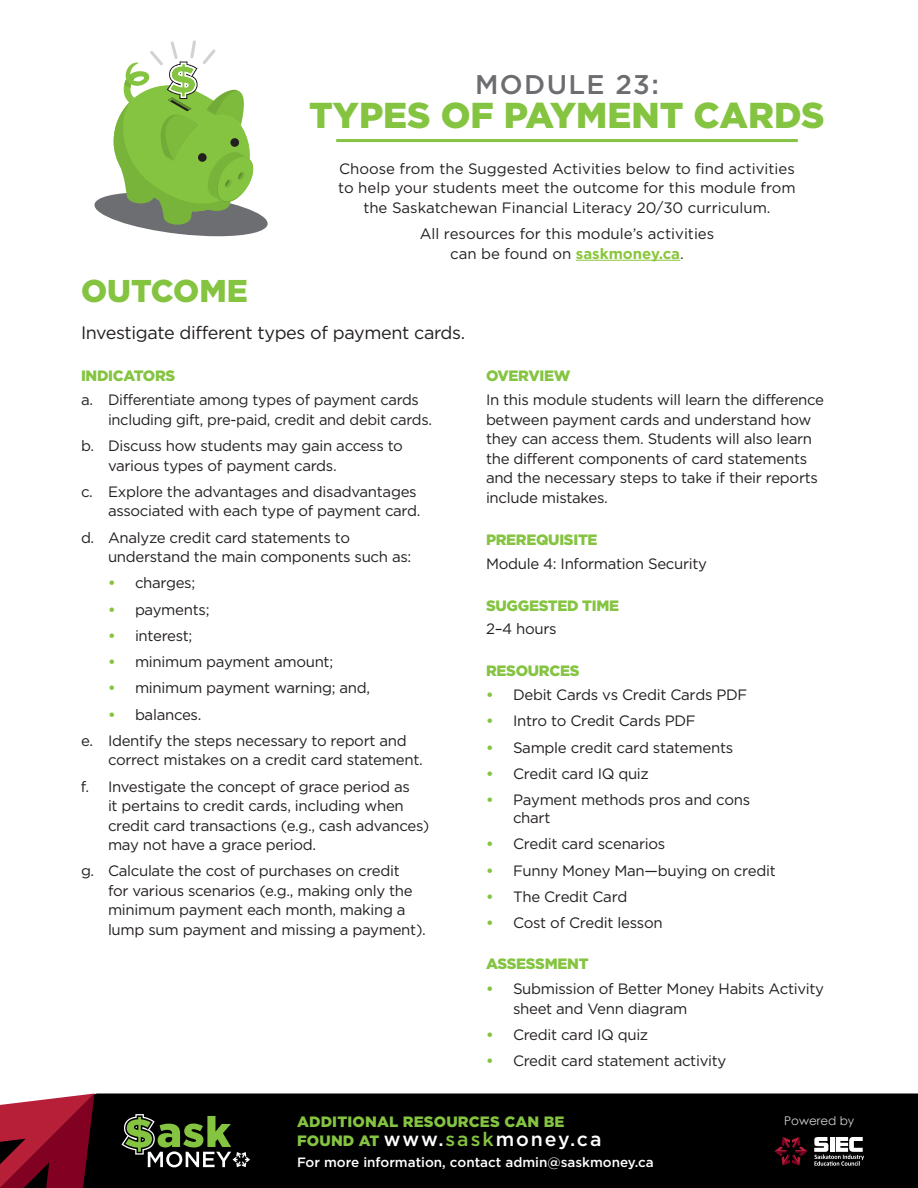
<style>
.page{position:relative;width:918px;height:1188px;background:#fff}
.page>*{position:absolute;margin:0;border:0;box-sizing:border-box;transform-origin:0 0}
.t1{font:900 36px "Gotham";color:#84c440}
.t2{font:900 31.5px "Gotham";color:#84c440}
.t3{font:500 27px "Gotham";letter-spacing:.05em;color:#6c6d70}
.t4{font:500 19.5px "Gotham";letter-spacing:.1em;color:#fff}
.t5{font:18px "Gotham";letter-spacing:-.02em;color:#231f20}
.t6{font:15px/19.5px "Gotham";letter-spacing:-.02em;color:#231f20}
.t7{font:15px/19.5px "Gotham";color:#231f20;text-align:center}
.t8{font:900 15px "Gotham";letter-spacing:-.02em;color:#84c440}
.t9{font:900 15px "Gotham";letter-spacing:.01em;color:#84c440}
.t10{font:500 13.5px "Gotham";color:#fff}
.t11{font:12px "Century Gothic";color:#d1d2d4}
.s1{font-weight:700;color:#8bc63e}
.s2{font-weight:700;color:#84c440}
.s3{font-weight:900;font-size:15px;color:#84c440}
.s4{color:#84c440}
</style>
<div class="page">
<div style="left:94px;top:1094px;width:824px;height:94px;background:#000001"></div>
<svg style="left:0;top:1094px;width:94px;height:94px"></svg>
<svg style="left:814px;top:1137px;width:50px;height:29px"></svg>
<svg style="left:774px;top:1137px;width:33px;height:29px"></svg>
<svg style="left:94px;top:40px;width:174px;height:196px"></svg>
<svg style="left:122px;top:1114px;width:128px;height:53px"></svg>
<hr style="left:336px;top:139px;width:462px;height:3px;background:#84c440">
<hr style="left:576px;top:260px;width:104px;height:1px;background:#8bc63e">
<h3 class="t3" style="left:475px;top:67px;width:185px">MODULE 23:</h3>
<h1 class="t1" style="left:309px;top:91px;width:517px">TYPES OF PAYMENT CARDS</h1>
<p class="t7" style="left:338px;top:159px;width:459px">Choose from the Suggested Activities below to find activities to help your students meet the outcome for this module from the Saskatchewan Financial Literacy 20/30 curriculum.</p>
<p class="t7" style="left:420px;top:224px;width:296px">All resources for this module’s activities can be found on <span class="s1">saskmoney.ca</span>.</p>
<h2 class="t2" style="left:81px;top:269px;width:168px">OUTCOME</h2>
<p class="t5" style="left:81px;top:322px;width:386px">Investigate different types of payment cards.</p>
<p class="t8" style="left:81px;top:366px;width:96px">INDICATORS</p>
<p class="t6" style="left:108px;top:390px;width:325px;text-indent:-27px">a. Differentiate among types of payment cards including gift, pre-paid, credit and debit cards.</p>
<p class="t6" style="left:108px;top:436px;width:296px;text-indent:-27px">b. Discuss how students may gain access to various types of payment cards.</p>
<p class="t6" style="left:81px;top:481px;width:341px;text-align:right">c. Explore the advantages and disadvantages associated with each type of payment card.</p>
<p class="t6" style="left:108px;top:527px;width:305px;text-indent:-27px">d. Analyze credit card statements to understand the main components such as:</p>
<p class="t6" style="left:108px;top:573px;width:89px"><span class="s2">•</span> charges;</p>
<p class="t6" style="left:108px;top:599px;width:103px"><span class="s2">•</span> payments;</p>
<p class="t6" style="left:108px;top:625px;width:86px"><span class="s2">•</span> interest;</p>
<p class="t6" style="left:108px;top:652px;width:227px"><span class="s2">•</span> minimum payment amount;</p>
<p class="t6" style="left:108px;top:678px;width:264px"><span class="s2">•</span> minimum payment warning; and,</p>
<p class="t6" style="left:81px;top:701px;width:327px;line-height:26.2px;text-indent:27px"><span class="s2">•</span> balances.<br>e. Identify the steps necessary to report and</p>
<p class="t6" style="left:81px;top:747px;width:343px;line-height:26.2px;text-indent:27px">correct mistakes on a credit card statement. f. Investigate the concept of grace period as</p>
<p class="t6" style="left:108px;top:796px;width:323px">it pertains to credit cards, including when credit card transactions (e.g., cash advances) may not have a grace period.</p>
<p class="t6" style="left:108px;top:861px;width:319px;text-indent:-27px">g. Calculate the cost of purchases on credit<br>for various scenarios (e.g., making only the minimum payment each month, making a lump sum payment and missing a payment).</p>
<p class="t8" style="left:486px;top:366px;width:86px">OVERVIEW</p>
<p class="t6" style="left:486px;top:390px;width:340px">In this module students will learn the difference between payment cards and understand how they can access them. Students will also learn the different components of card statements and the necessary steps to take if their reports include mistakes.</p>
<p class="t8" style="left:486px;top:529px;width:113px">PREREQUISITE</p>
<p class="t6" style="left:486px;top:553px;width:223px">Module 4: Information Security</p>
<p class="t8" style="left:486px;top:595px;width:135px">SUGGESTED TIME</p>
<p class="t6" style="left:486px;top:619px;width:72px">2–4 hours</p>
<p class="t8" style="left:486px;top:661px;width:95px">RESOURCES</p>
<p class="t6" style="left:486px;top:685px;width:263px"><span class="s2">•</span> Debit Cards vs Credit Cards PDF</p>
<p class="t6" style="left:486px;top:711px;width:211px"><span class="s2">•</span> Intro to Credit Cards PDF</p>
<p class="t6" style="left:486px;top:737px;width:249px"><span class="s2">•</span> Sample credit card statements</p>
<p class="t6" style="left:486px;top:764px;width:164px"><span class="s2">•</span> Credit card IQ quiz</p>
<p class="t6" style="left:513px;top:791px;width:239px;line-height:18px;text-indent:-27px"><span class="s2">•</span> Payment methods pros and cons chart</p>
<p class="t6" style="left:486px;top:834px;width:181px"><span class="s2">•</span> Credit card scenarios</p>
<p class="t6" style="left:486px;top:860px;width:291px"><span class="s2">•</span> Funny Money Man—buying on credit</p>
<p class="t6" style="left:486px;top:887px;width:143px"><span class="s2">•</span> The Credit Card</p>
<p class="t6" style="left:486px;top:913px;width:178px"><span class="s2">•</span> Cost of Credit lesson</p>
<p class="t8" style="left:486px;top:953px;width:104px">ASSESSMENT</p>
<p class="t6" style="left:513px;top:979px;width:313px;text-indent:-27px"><span class="s2">•</span> Submission of Better Money Habits Activity sheet and Venn diagram</p>
<p class="t6" style="left:486px;top:1025px;width:164px"><span class="s2">•</span> Credit card IQ quiz</p>
<p class="t6" style="left:486px;top:1051px;width:242px"><span class="s2">•</span> Credit card statement activity</p>
<p class="t9" style="left:297px;top:1111px;width:269px">ADDITIONAL RESOURCES CAN BE</p>
<p class="t11" style="left:784px;top:1112px;width:72px">Powered by</p>
<h3 class="t4" style="left:297px;top:1127px;width:306px"><span class="s3">FOUND AT</span> www.<span class="s4">sask</span>money.ca</h3>
<p class="t10" style="left:297px;top:1153px;width:358px">For more information, contact admin@saskmoney.ca</p>
</div>
